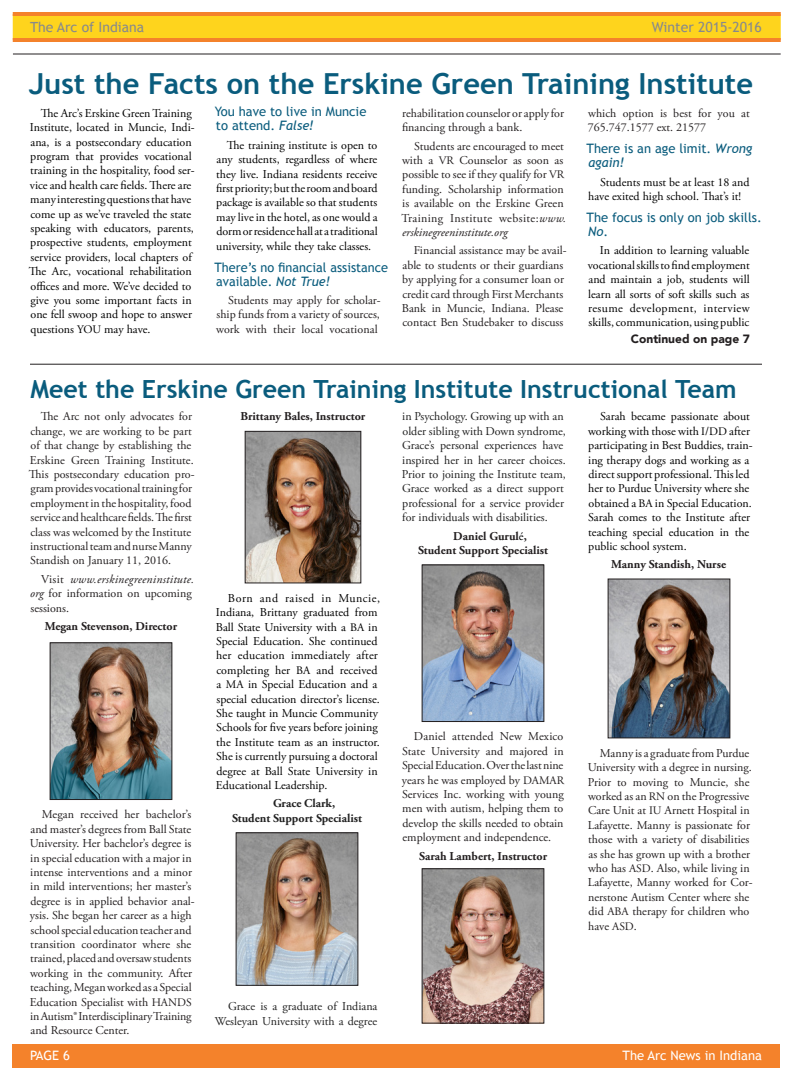
<style>
.page{position:relative;width:792px;height:1080px;background:#fff}
.page>*{position:absolute;margin:0;border:0;box-sizing:border-box;transform-origin:0 0}
.t1{font:700 29px "Trebuchet MS";color:#0a5c7d}
.t2{font:700 25px "Trebuchet MS";color:#0a5c7d}
.t3{font:14px "Trebuchet MS";color:#87898c}
.t4{font:13px/14px "Trebuchet MS";color:#0a5c7d}
.t5{font:13px "Trebuchet MS";color:#fff}
.t6{font:12px/14.4px "Adobe Garamond Pro";color:#231f20}
.t7{font:12px/14.4px "Adobe Garamond Pro";color:#000}
.t8{font:12px/14.4px "Adobe Garamond Pro";color:#212121;text-align:right}
.t9{font:700 12px/14.4px "Adobe Garamond Pro";color:#231f20}
.t10{font:700 12px/14.4px "Adobe Garamond Pro";color:#212121}
.t11{font:900 12px "Avenir";color:#231f20}
.s1{font-size:11.5px}
.s2{font-style:italic}
.s3{font-weight:400;color:#000}
</style>
<div class="page">
<div style="left:13px;top:14px;width:768px;height:26px;background:#fed41d"></div>
<hr style="left:13px;top:38px;width:768px;height:4px;background:#f4822b">
<hr style="left:13px;top:12px;width:768px;height:4px;background:#f4822b">
<div style="left:12px;top:1044px;width:768px;height:24px;background:#f4822b"></div>
<hr style="left:13px;top:54px;width:768px;height:1px;background:#231f20">
<img style="left:52px;top:644px;width:118px;height:154px">
<div style="left:50px;top:642px;width:122px;height:158px;border:1px solid #231f20"></div>
<img style="left:247px;top:433px;width:112px;height:148px">
<div style="left:245px;top:431px;width:116px;height:152px;border:1px solid #231f20"></div>
<img style="left:238px;top:834px;width:118px;height:150px">
<div style="left:236px;top:832px;width:122px;height:154px;border:1px solid #231f20"></div>
<img style="left:424px;top:566px;width:118px;height:154px">
<div style="left:422px;top:564px;width:122px;height:158px;border:1px solid #231f20"></div>
<img style="left:424px;top:870px;width:118px;height:152px">
<div style="left:422px;top:868px;width:122px;height:156px;border:1px solid #231f20"></div>
<img style="left:610px;top:581px;width:118px;height:155px">
<div style="left:608px;top:579px;width:122px;height:159px;border:1px solid #231f20"></div>
<hr style="left:30px;top:364px;width:732px;height:1px;background:#231f20">
<p class="t3" style="left:30px;top:19px;width:116px">The Arc of Indiana</p>
<p class="t3" style="left:652px;top:19px;width:112px">Winter 2015-2016</p>
<h1 class="t1" style="left:29px;top:66px;width:726px">Just the Facts on the Erskine Green Training Institute</h1>
<p class="t7" style="left:29px;top:106px;width:167px;text-indent:12px">The Arc’s Erskine Green Training Institute, located in Muncie, Indi&shy;ana, is a postsecondary education program that provides vocational training in the hospitality, food ser&shy;vice and health care fields. There are many interesting questions that have come up as we’ve traveled the state speaking with educators, parents, prospective students, employment service providers, local chapters of The Arc, vocational rehabilitation offices and more. We’ve decided to give you some important facts in one fell swoop and hope to answer questions <span class="s1">YOU</span> may have.</p>
<p class="t4" style="left:215px;top:105px;width:153px">You have to live in Muncie to attend. <span class="s2">False!</span></p>
<p class="t6" style="left:588px;top:106px;width:164px">which option is best for you at<br>765.747.1577 ext. 21577</p>
<p class="t4" style="left:587px;top:142px;width:167px">There is an age limit. <span class="s2">Wrong again!</span></p>
<p class="t7" style="left:588px;top:175px;width:163px;text-indent:12px">Students must be at least 18 and have exited high school. That’s it!</p>
<p class="t4" style="left:587px;top:211px;width:177px">The focus is only on job skills.<br><span class="s2">No</span>.</p>
<p class="t7" style="left:588px;top:244px;width:164px;text-align:justify;text-indent:12px">In addition to learning valuable vocational skills to find employment and maintain a job, students will learn all sorts of soft skills such as resume development, interview skills, communication, using public</p>
<p class="t11" style="left:631px;top:329px;width:121px">Continued on page 7</p>
<p class="t6" style="left:402px;top:106px;width:164px">rehabilitation counselor or apply for financing through a bank.</p>
<p class="t6" style="left:401px;top:139px;width:166px;text-indent:13px">Students are encouraged to meet with a <span class="s1">VR</span> Counselor as soon as possible to see if they qualify for <span class="s1">VR </span>funding. Scholarship information is available on the Erskine Green<br>Training Institute website:<span class="s2">www. erskinegreeninstitute.org</span></p>
<p class="t6" style="left:402px;top:244px;width:166px;text-indent:12px">Financial assistance may be avail&shy;able to students or their guardians by applying for a consumer loan or credit card through First Merchants Bank in Muncie, Indiana. Please contact Ben Studebaker to discuss</p>
<p class="t7" style="left:216px;top:138px;width:163px;text-align:justify;text-indent:11px">The training institute is open to any students, regardless of where they live. Indiana residents receive first priority; but the room and board package is available so that students may live in the hotel, as one would a dorm or residence hall at a traditional university, while they take classes.</p>
<p class="t4" style="left:215px;top:260px;width:175px">There’s no financial assistance available. <span class="s2">Not True!</span></p>
<p class="t6" style="left:216px;top:293px;width:166px;text-align:justify;text-indent:12px">Students may apply for scholar&shy;ship funds from a variety of sources, work with their local vocational</p>
<h2 class="t2" style="left:31px;top:374px;width:708px">Meet the Erskine Green Training Institute Instructional Team</h2>
<p class="t6" style="left:29px;top:410px;width:167px;text-indent:12px">The Arc not only advocates for change, we are working to be part of that change by establishing the Erskine Green Training Institute.<br>This postsecondary education pro&shy;gram provides vocational training for employment in the hospitality, food service and healthcare fields. The first class was welcomed by the Institute instructional team and nurse Manny Standish on January 11, 2016.</p>
<p class="t6" style="left:30px;top:572px;width:166px;text-indent:11px">Visit <span class="s2">www.erskinegreeninstitute. org</span> for information on upcoming sessions.</p>
<p class="t9" style="left:45px;top:619px;width:134px">Megan Stevenson, Director</p>
<p class="t9" style="left:241px;top:410px;width:126px">Brittany Bales, Instructor</p>
<p class="t8" style="left:402px;top:410px;width:166px;text-align:left">in Psychology. Growing up with an older sibling with Down syndrome, Grace’s personal experiences have inspired her in her career choices.<br>Prior to joining the Institute team, Grace worked as a direct support professional for a service provider for individuals with disabilities.</p>
<p class="t9" style="left:418px;top:529px;width:131px;text-indent:35px">Daniel Gurul<span class="s3">é</span>,<br>Student Support Specialist</p>
<p class="t7" style="left:588px;top:410px;width:166px;text-indent:12px">Sarah became passionate about working with those with <span class="s1">I</span>/<span class="s1">DD</span> after participating in Best Buddies, train&shy;ing therapy dogs and working as a direct support professional. This led her to Purdue University where she obtained a <span class="s1">BA</span> in Special Education.<br>Sarah comes to the Institute after teaching special education in the public school system.</p>
<p class="t9" style="left:611px;top:558px;width:117px">Manny Standish, Nurse</p>
<p class="t7" style="left:216px;top:591px;width:166px;text-indent:12px">Born and raised in Muncie, Indiana, Brittany graduated from Ball State University with a <span class="s1">BA</span> in Special Education. She continued her education immediately after completing her <span class="s1">BA</span> and received a <span class="s1">MA</span> in Special Education and a special education director’s license.<br>She taught in Muncie Community Schools for five years before joining the Institute team as an instructor.<br>She is currently pursuing a doctoral degree at Ball State University in Educational Leadership.</p>
<p class="t10" style="left:232px;top:797px;width:131px;text-indent:41px">Grace Clark,<br>Student Support Specialist</p>
<p class="t6" style="left:402px;top:730px;width:164px;text-align:justify;text-indent:12px">Daniel attended New Mexico State University and majored in Special Education. Over the last nine years he was employed by <span class="s1">DAMAR </span>Services Inc. working with young men with autism, helping them to develop the skills needed to obtain employment and independence.</p>
<p class="t9" style="left:419px;top:849px;width:129px">Sarah Lambert, Instructor</p>
<p class="t6" style="left:588px;top:746px;width:166px;text-indent:12px">Manny is a graduate from Purdue<br>University with a degree in nursing.<br>Prior to moving to Muncie, she worked as an <span class="s1">RN</span> on the Progressive<br>Care Unit at <span class="s1">IU</span> Arnett Hospital in<br>Lafayette. Manny is passionate for those with a variety of disabilities as she has grown up with a brother who has <span class="s1">ASD</span>. Also, while living in<br>Lafayette, Manny worked for Cor&shy;nerstone Autism Center where she did <span class="s1">ABA</span> therapy for children who have <span class="s1">ASD</span>.</p>
<p class="t6" style="left:30px;top:808px;width:166px;text-indent:12px">Megan received her bachelor’s and master’s degrees from Ball State University. Her bachelor’s degree is in special education with a major in intense interventions and a minor in mild interventions; her master’s degree is in applied behavior anal&shy;ysis. She began her career as a high school special education teacher and transition coordinator where she trained, placed and oversaw students working in the community. After teaching, Megan worked as a Special Education Specialist with <span class="s1">HANDS </span>in Autism® Interdisciplinary Training and Resource Center.</p>
<p class="t8" style="left:215px;top:1000px;width:164px">Grace is a graduate of Indiana<br>Wesleyan University with a degree</p>
<p class="t5" style="left:30px;top:1048px;width:41px">PAGE 6</p>
<p class="t5" style="left:623px;top:1048px;width:141px">The Arc News in Indiana</p>
</div>
